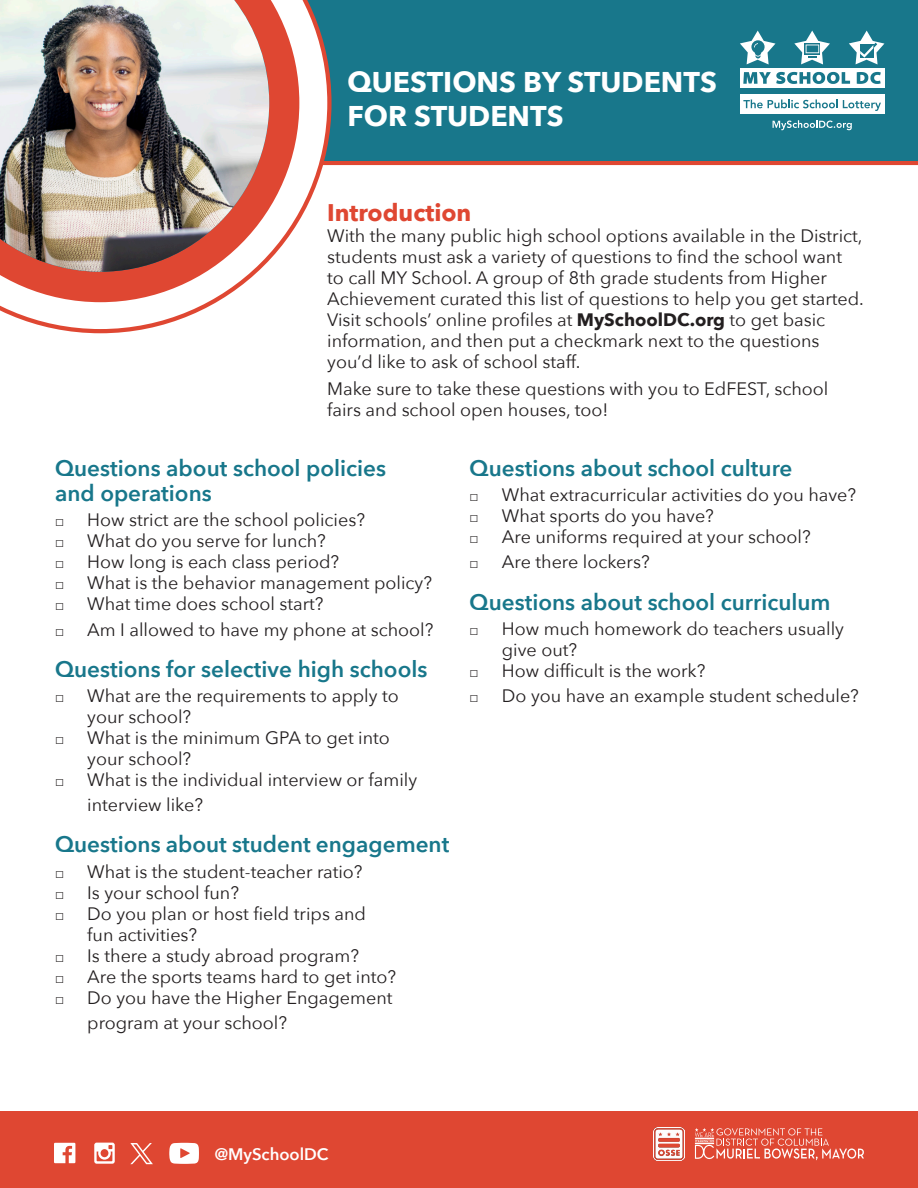
<style>
.page{position:relative;width:918px;height:1188px;background:#fff}
.page>*{position:absolute;margin:0;border:0;box-sizing:border-box;transform-origin:0 0}
.t1{font:700 28.5px/34.2px "Avenir Next";color:#fff}
.t2{font:700 24px "Avenir Next";color:#df4732}
.Paragraph_Style_1{font:600 22.5px/25px "Avenir Next";color:#18778b}
.t3{font:18px/21px "Avenir Next";color:#231f20}
.t4{font:600 16.65px "Avenir Next";color:#fff}
.s1{font-weight:700}
.s2{font-family:"Arial";font-size:15px}
</style>
<div class="page">
<hr style="left:319px;top:161px;width:599px;height:4px;background:#df4732">
<div style="left:0;top:1112px;width:918px;height:76px;background:#df4732"></div>
<div style="left:0;top:0;width:918px;height:161px;background:#18778b"></div>
<svg style="left:695px;top:1128px;width:169px;height:32px"></svg>
<img style="left:653px;top:1128px;width:31px;height:32px">
<svg style="left:0;top:0;width:332px;height:333px"></svg>
<svg style="left:0;top:0;width:299px;height:302px;fill:#df4732"></svg>
<img style="left:0;top:0;width:269px;height:272px">
<div style="left:740px;top:95px;width:144px;height:19px;background:#fff"></div>
<div style="left:740px;top:68px;width:144px;height:19px;background:#fff"></div>
<svg style="left:743px;top:72px;width:107px;height:12px"></svg>
<svg style="left:857px;top:72px;width:24px;height:12px"></svg>
<svg style="left:740px;top:31px;width:35px;height:33px"></svg>
<svg style="left:794px;top:31px;width:36px;height:33px"></svg>
<svg style="left:849px;top:31px;width:35px;height:33px"></svg>
<svg style="left:773px;top:120px;width:79px;height:10px"></svg>
<svg style="left:743px;top:99px;width:138px;height:12px"></svg>
<svg style="left:94px;top:1143px;width:21px;height:21px"></svg>
<svg style="left:54px;top:1143px;width:21px;height:20px"></svg>
<svg style="left:169px;top:1143px;width:30px;height:21px"></svg>
<svg style="left:130px;top:1143px;width:23px;height:21px"></svg>
<p class="t1" style="left:348px;top:64px;width:371px">QUESTIONS BY STUDENTS<br>FOR STUDENTS</p>
<p class="t2" style="left:327px;top:191px;width:146px">Introduction</p>
<p class="t3" style="left:327px;top:224px;width:538px">With the many public high school options available in the District, students must ask a variety of questions to find the school want<br>to call MY School. A group of 8th grade students from Higher Achievement curated this list of questions to help you get started.<br>Visit schools’ online profiles at <span class="s1">MySchoolDC.org</span> to get basic information, and then put a checkmark next to the questions you’d like to ask of school staff.</p>
<p class="t3" style="left:327px;top:378px;width:503px">Make sure to take these questions with you to EdFEST, school fairs and school open houses, too!</p>
<p class="Paragraph_Style_1" style="left:55px;top:455px;width:333px">Questions about school policies and operations</p>
<p class="t3" style="left:55px;top:509px;width:312px"><span class="s2">□</span> How strict are the school policies?</p>
<p class="t3" style="left:55px;top:530px;width:272px"><span class="s2">□</span> What do you serve for lunch?</p>
<p class="t3" style="left:55px;top:551px;width:286px"><span class="s2">□</span> How long is each class period?</p>
<p class="t3" style="left:55px;top:572px;width:379px"><span class="s2">□</span> What is the behavior management policy?</p>
<p class="t3" style="left:55px;top:593px;width:270px"><span class="s2">□</span> What time does school start?</p>
<p class="t3" style="left:55px;top:618px;width:380px"><span class="s2">□</span> Am I allowed to have my phone at school?</p>
<p class="Paragraph_Style_1" style="left:55px;top:656px;width:374px">Questions for selective high schools</p>
<p class="t3" style="left:87px;top:684px;width:313px;text-indent:-32px"><span class="s2">□</span> What are the requirements to apply to your school?</p>
<p class="t3" style="left:87px;top:726px;width:304px;text-indent:-32px"><span class="s2">□</span> What is the minimum GPA to get into your school?</p>
<p class="t3" style="left:87px;top:766px;width:331px;line-height:25px;text-indent:-32px"><span class="s2">□</span> What is the individual interview or family interview like?</p>
<p class="Paragraph_Style_1" style="left:55px;top:831px;width:396px">Questions about student engagement</p>
<p class="t3" style="left:55px;top:860px;width:309px"><span class="s2">□</span> What is the student-teacher ratio?</p>
<p class="t3" style="left:55px;top:881px;width:186px"><span class="s2">□</span> Is your school fun?</p>
<p class="t3" style="left:87px;top:902px;width:280px;text-indent:-32px"><span class="s2">□</span> Do you plan or host field trips and fun activities?</p>
<p class="t3" style="left:55px;top:944px;width:306px"><span class="s2">□</span> Is there a study abroad program?</p>
<p class="t3" style="left:55px;top:965px;width:343px"><span class="s2">□</span> Are the sports teams hard to get into?</p>
<p class="t3" style="left:87px;top:984px;width:307px;line-height:25px;text-indent:-32px"><span class="s2">□</span> Do you have the Higher Engagement program at your school?</p>
<p class="Paragraph_Style_1" style="left:470px;top:455px;width:324px">Questions about school culture</p>
<p class="t3" style="left:470px;top:484px;width:388px"><span class="s2">□</span> What extracurricular activities do you have?</p>
<p class="t3" style="left:470px;top:505px;width:246px"><span class="s2">□</span> What sports do you have?</p>
<p class="t3" style="left:470px;top:526px;width:343px"><span class="s2">□</span> Are uniforms required at your school?</p>
<p class="t3" style="left:470px;top:551px;width:182px"><span class="s2">□</span> Are there lockers?</p>
<p class="Paragraph_Style_1" style="left:470px;top:589px;width:362px">Questions about school curriculum</p>
<p class="t3" style="left:502px;top:617px;width:344px;text-indent:-32px"><span class="s2">□</span> How much homework do teachers usually give out?</p>
<p class="t3" style="left:470px;top:659px;width:237px"><span class="s2">□</span> How difficult is the work?</p>
<p class="t3" style="left:470px;top:684px;width:391px"><span class="s2">□</span> Do you have an example student schedule?</p>
<p class="t4" style="left:215px;top:1140px;width:115px">@MySchoolDC</p>
</div>
